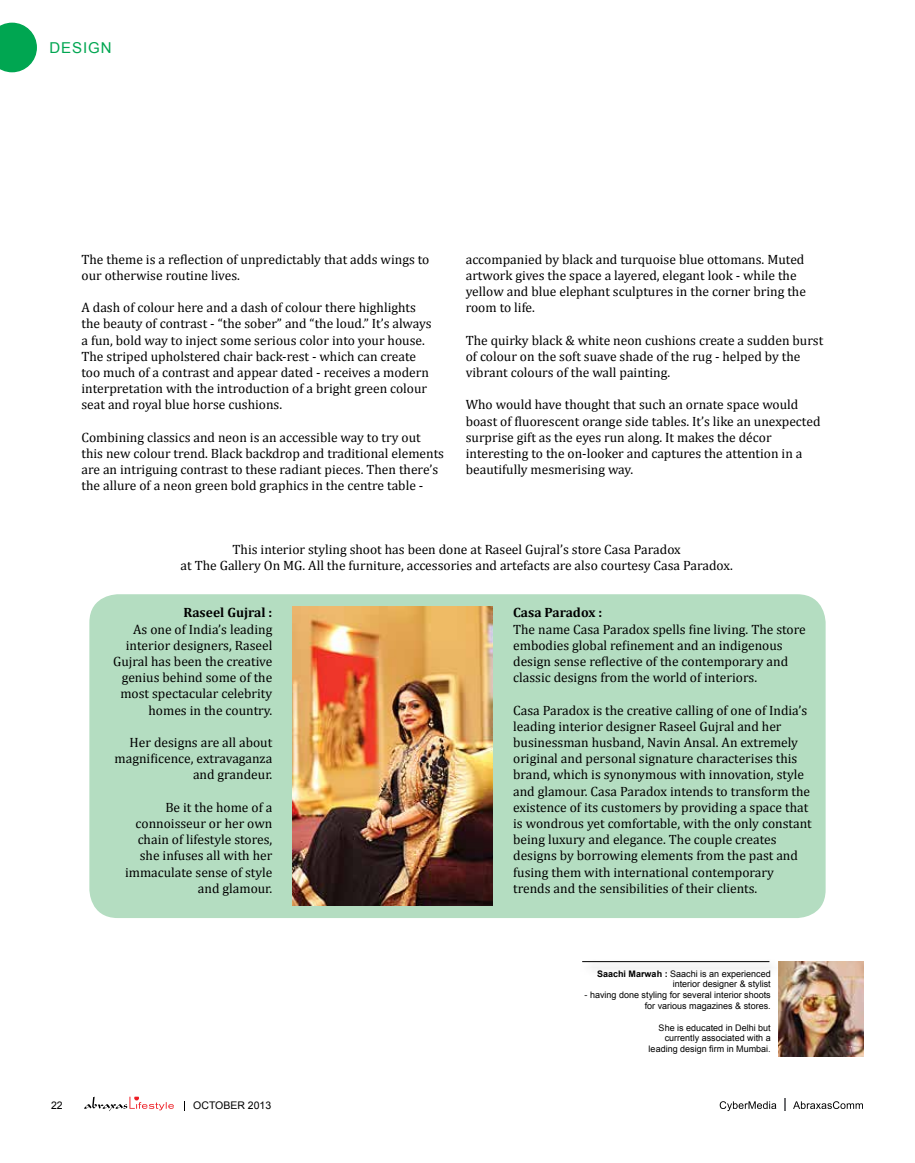
<style>
.page{position:relative;width:915px;height:1163px;background:#fff}
.page>*{position:absolute;margin:0;border:0;box-sizing:border-box;transform-origin:0 0}
.t1{font:15px "Arial";letter-spacing:.06em;color:#00a651}
.t2{font:13.5px/16.2px "Cambria";color:#000}
.t3{font:700 13.5px "Cambria";color:#000}
.t4{font:10.5px "Arial";color:#000}
.t5{font:9px/10.8px "Arial";color:#000;text-align:right}
.s1{font-weight:700}
</style>
<div class="page">
<div style="left:89px;top:594px;width:736px;height:324px;background:#b4ddc1;border-radius:28px"></div>
<svg style="left:0;top:23px;width:37px;height:49px;background:#26b36b"></svg>
<svg style="left:84px;top:1097px;width:90px;height:14px"></svg>
<svg style="left:719px;top:1101px;width:57px;height:10px"></svg>
<svg style="left:793px;top:1101px;width:69px;height:8px"></svg>
<svg style="left:784px;top:1098px;width:1px;height:13px"></svg>
<div style="left:580px;top:958px;width:202px;height:19px;background:#f7f7f7"></div>
<hr style="left:582px;top:961px;width:187px;height:1px;background:#000">
<img style="left:778px;top:961px;width:85px;height:96px">
<img style="left:293px;top:607px;width:199px;height:298px">
<p class="t1" style="left:50px;top:38px;width:64px">design</p>
<p class="t2" style="left:81px;top:251px;width:349px">The theme is a reflection of unpredictably that adds wings to our otherwise routine lives.</p>
<p class="t2" style="left:81px;top:299px;width:351px">A dash of colour here and a dash of colour there highlights the beauty of contrast - “the sober” and “the loud.” It’s always a fun, bold way to inject some serious color into your house.<br>The striped upholstered chair back-rest - which can create too much of a contrast and appear dated - receives a modern interpretation with the introduction of a bright green colour seat and royal blue horse cushions.</p>
<p class="t2" style="left:81px;top:429px;width:364px">Combining classics and neon is an accessible way to try out this new colour trend. Black backdrop and traditional elements are an intriguing contrast to these radiant pieces. Then there’s the allure of a neon green bold graphics in the centre table -</p>
<p class="t2" style="left:465px;top:251px;width:341px">accompanied by black and turquoise blue ottomans. Muted artwork gives the space a layered, elegant look - while the yellow and blue elephant sculptures in the corner bring the room to life.</p>
<p class="t2" style="left:465px;top:332px;width:359px">The quirky black &amp; white neon cushions create a sudden burst of colour on the soft suave shade of the rug - helped by the vibrant colours of the wall painting.</p>
<p class="t2" style="left:465px;top:397px;width:356px">Who would have thought that such an ornate space would boast of fluorescent orange side tables. It’s like an unexpected surprise gift as the eyes run along. It makes the décor interesting to the on-looker and captures the attention in a beautifully mesmerising way.</p>
<p class="t2" style="left:180px;top:541px;width:553px;text-align:center">This interior styling shoot has been done at Raseel Gujral’s store Casa Paradox<br>at The Gallery On MG. All the furniture, accessories and artefacts are also courtesy Casa Paradox.</p>
<p class="t3" style="left:183px;top:603px;width:90px">Raseel Gujral :</p>
<p class="t2" style="left:113px;top:621px;width:161px;text-align:right">As one of India’s leading interior designers, Raseel<br>Gujral has been the creative genius behind some of the most spectacular celebrity homes in the country.</p>
<p class="t2" style="left:114px;top:734px;width:159px;text-align:right">Her designs are all about magnificence, extravaganza and grandeur.</p>
<p class="t2" style="left:125px;top:799px;width:149px;text-align:right">Be it the home of a connoisseur or her own chain of lifestyle stores, she infuses all with her immaculate sense of style and glamour.</p>
<p class="t4" style="left:51px;top:1098px;width:13px">22</p>
<p class="t4" style="left:193px;top:1098px;width:80px">october 2013</p>
<p class="t3" style="left:513px;top:603px;width:91px">Casa Paradox :</p>
<p class="t2" style="left:513px;top:621px;width:294px">The name Casa Paradox spells fine living. The store embodies global refinement and an indigenous design sense reflective of the contemporary and classic designs from the world of interiors.</p>
<p class="t2" style="left:513px;top:702px;width:300px">Casa Paradox is the creative calling of one of India’s leading interior designer Raseel Gujral and her businessman husband, Navin Ansal. An extremely original and personal signature characterises this brand, which is synonymous with innovation, style and glamour. Casa Paradox intends to transform the existence of its customers by providing a space that is wondrous yet comfortable, with the only constant being luxury and elegance. The couple creates designs by borrowing elements from the past and fusing them with international contemporary trends and the sensibilities of their clients.</p>
<p class="t5" style="left:597px;top:968px;width:175px"><span class="s1">Saachi Marwah :</span> Saachi is an experienced interior designer &amp; stylist</p>
<p class="t5" style="left:584px;top:990px;width:188px">- having done styling for several interior shoots for various magazines &amp; stores.</p>
<p class="t5" style="left:648px;top:1022px;width:124px">She is educated in Delhi but currently associated with a leading design firm in Mumbai.</p>
</div>
